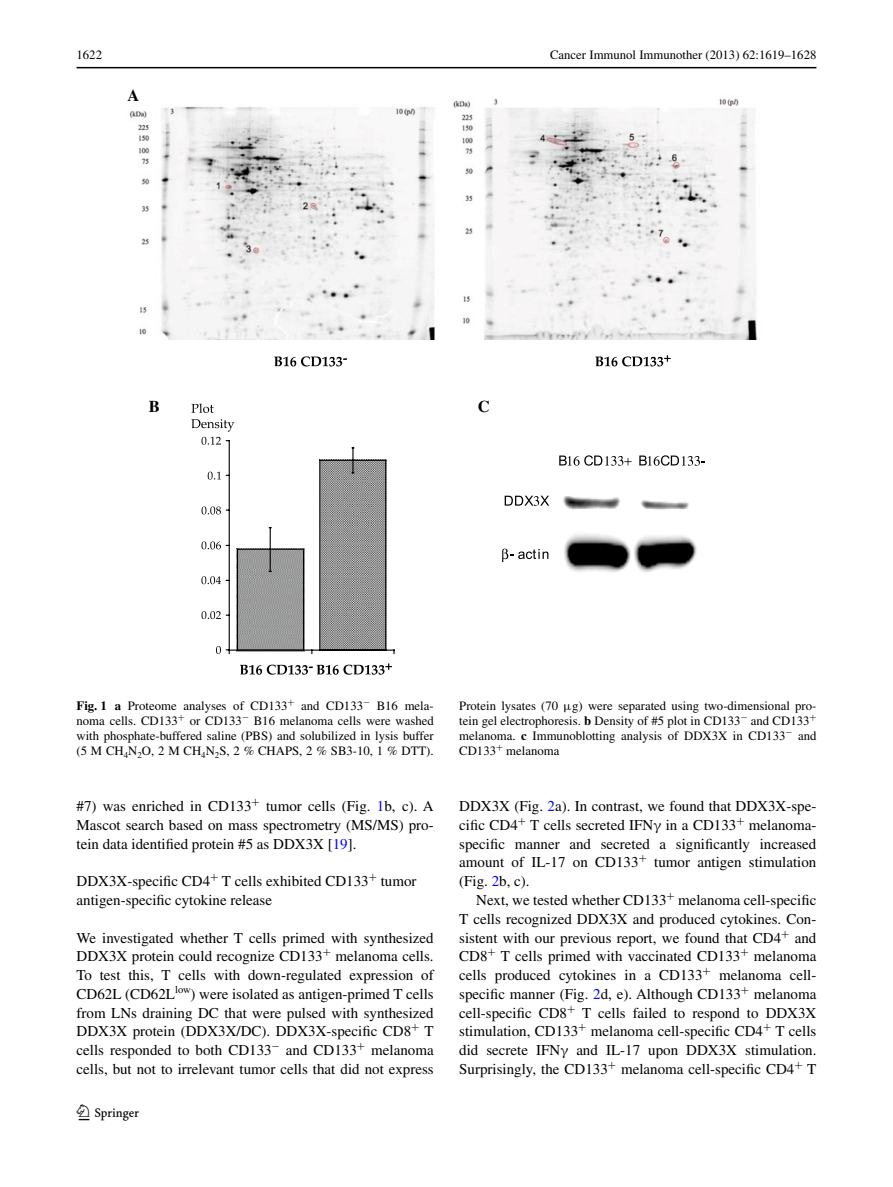
<style>
.page{position:relative;width:893px;height:1187px;background:#fff}
.page>*{position:absolute;margin:0;border:0;box-sizing:border-box;transform-origin:0 0}
.t1{font:22.5px "Springnew";color:#000}
.t2{font:700 16.5px "Times";color:#000}
.Para{font:15px/18.8px "Times";color:#000;text-align:justify}
.Para-Indent{font:15px/18.8px "Times";color:#000;text-align:justify}
.Section2{font:15px/18.8px "Times";color:#000}
.fig_p{font:12.75px/15px "Times";color:#000;text-align:justify}
.s1{font-weight:700}
.s2{font-family:"MTGU"}
.s3{color:#00f}
</style>
<div class="page">
<hr style="left:77px;top:67px;width:739px;height:1px;background:#000">
<img style="left:129px;top:106px;width:306px;height:234px">
<img style="left:453px;top:95px;width:305px;height:245px">
<svg style="left:274px;top:356px;width:73px;height:10px"></svg>
<svg style="left:595px;top:355px;width:76px;height:11px"></svg>
<img style="left:237px;top:551px;width:67px;height:100px">
<div style="left:237px;top:549px;width:67px;height:101px;border:1px solid #cfd0d0"></div>
<hr style="left:237px;top:548px;width:1px;height:102px;background:#000">
<hr style="left:237px;top:548px;width:67px;height:2px;background:#000">
<hr style="left:303px;top:548px;width:1px;height:102px;background:#000">
<svg style="left:269px;top:527px;width:3px;height:45px"></svg>
<img style="left:319px;top:460px;width:68px;height:191px">
<div style="left:319px;top:460px;width:67px;height:190px;border:1px solid #cfd0d0"></div>
<hr style="left:319px;top:460px;width:1px;height:190px;background:#000">
<hr style="left:319px;top:460px;width:67px;height:1px;background:#000">
<hr style="left:385px;top:460px;width:1px;height:190px;background:#000">
<svg style="left:351px;top:447px;width:3px;height:26px"></svg>
<hr style="left:229px;top:440px;width:1px;height:210px;background:#000">
<hr style="left:229px;top:649px;width:166px;height:1px;background:#000">
<svg style="left:216px;top:646px;width:14px;height:8px"></svg>
<svg style="left:202px;top:611px;width:27px;height:8px"></svg>
<svg style="left:201px;top:576px;width:28px;height:8px"></svg>
<svg style="left:202px;top:541px;width:27px;height:8px"></svg>
<svg style="left:202px;top:506px;width:27px;height:8px"></svg>
<svg style="left:208px;top:471px;width:21px;height:8px"></svg>
<svg style="left:240px;top:663px;width:152px;height:11px"></svg>
<svg style="left:191px;top:403px;width:23px;height:10px"></svg>
<svg style="left:191px;top:419px;width:43px;height:25px"></svg>
<img style="left:563px;top:496px;width:134px;height:76px">
<svg style="left:559px;top:455px;width:73px;height:11px"></svg>
<svg style="left:639px;top:455px;width:66px;height:11px"></svg>
<svg style="left:505px;top:495px;width:44px;height:11px"></svg>
<svg style="left:502px;top:548px;width:46px;height:14px"></svg>
<p class="fig_p" style="left:77px;top:48px;width:27px">1622</p>
<p class="fig_p" style="left:550px;top:48px;width:268px">Cancer Immunol Immunother (2013) 62:1619–1628</p>
<p class="t2" style="left:128px;top:85px;width:13px">A</p>
<p class="t2" style="left:149px;top:396px;width:13px">B</p>
<p class="t2" style="left:478px;top:396px;width:13px">C</p>
<p class="fig_p" style="left:77px;top:698px;width:359px"><span class="s1">Fig. 1 a</span> Proteome analyses of CD133<sup>+</sup> and CD133<sup>−</sup> B16 mela&shy;noma cells. CD133<sup>+</sup> or CD133<sup>−</sup> B16 melanoma cells were washed with phosphate-buffered saline (PBS) and solubilized in lysis buffer (5 M CH<sub>4</sub>N<sub>2</sub>O, 2 M CH<sub>4</sub>N<sub>2</sub>S, 2 % CHAPS, 2 % SB3-10, 1 % DTT).</p>
<p class="fig_p" style="left:459px;top:698px;width:359px">Protein lysates (70 <span class="s2">μ</span>g) were separated using two-dimensional pro&shy;tein gel electrophoresis. <span class="s1">b</span> Density of #5 plot in CD133<sup>−</sup> and CD133<sup>+ </sup>melanoma. <span class="s1">c</span> Immunoblotting analysis of DDX3X in CD133<sup>−</sup> and CD133<sup>+</sup> melanoma</p>
<p class="Para" style="left:77px;top:796px;width:359px">#7) was enriched in CD133<sup>+</sup> tumor cells (Fig. <span class="s3">1</span>b, c). A Mascot search based on mass spectrometry (MS/MS) pro&shy;tein data identified protein #5 as DDX3X [<span class="s3">19</span>].</p>
<p class="Section2" style="left:77px;top:871px;width:342px">DDX3X‑specific CD4<sup>+</sup> T cells exhibited CD133<sup>+</sup> tumor antigen‑specific cytokine release</p>
<p class="Para" style="left:77px;top:927px;width:359px">We investigated whether T cells primed with synthesized DDX3X protein could recognize CD133<sup>+</sup> melanoma cells.<br>To test this, T cells with down-regulated expression of CD62L (CD62L<sup>low</sup>) were isolated as antigen-primed T cells from LNs draining DC that were pulsed with synthesized DDX3X protein (DDX3X/DC). DDX3X-specific CD8<sup>+</sup> T cells responded to both CD133<sup>−</sup> and CD133<sup>+</sup> melanoma cells, but not to irrelevant tumor cells that did not express</p>
<h1 class="t1" style="left:79px;top:1104px;width:62px">1 3</h1>
<p class="Para" style="left:459px;top:796px;width:359px">DDX3X (Fig. <span class="s3">2</span>a). In contrast, we found that DDX3X-spe&shy;cific CD4<sup>+</sup> T cells secreted IFN<span class="s2">γ</span> in a CD133<sup>+</sup> melanoma&shy;specific manner and secreted a significantly increased amount of IL-17 on CD133<sup>+</sup> tumor antigen stimulation (Fig. <span class="s3">2</span>b, c).</p>
<p class="Para-Indent" style="left:459px;top:890px;width:359px;text-indent:17px">Next, we tested whether CD133<sup>+</sup> melanoma cell-specific T cells recognized DDX3X and produced cytokines. Con&shy;sistent with our previous report, we found that CD4<sup>+</sup> and CD8<sup>+</sup> T cells primed with vaccinated CD133<sup>+</sup> melanoma cells produced cytokines in a CD133<sup>+</sup> melanoma cell&shy;specific manner (Fig. <span class="s3">2</span>d, e). Although CD133<sup>+</sup> melanoma cell-specific CD8<sup>+</sup> T cells failed to respond to DDX3X stimulation, CD133<sup>+</sup> melanoma cell-specific CD4<sup>+</sup> T cells did secrete IFN<span class="s2">γ</span> and IL-17 upon DDX3X stimulation.<br>Surprisingly, the CD133<sup>+</sup> melanoma cell-specific CD4<sup>+</sup> T</p>
</div>
